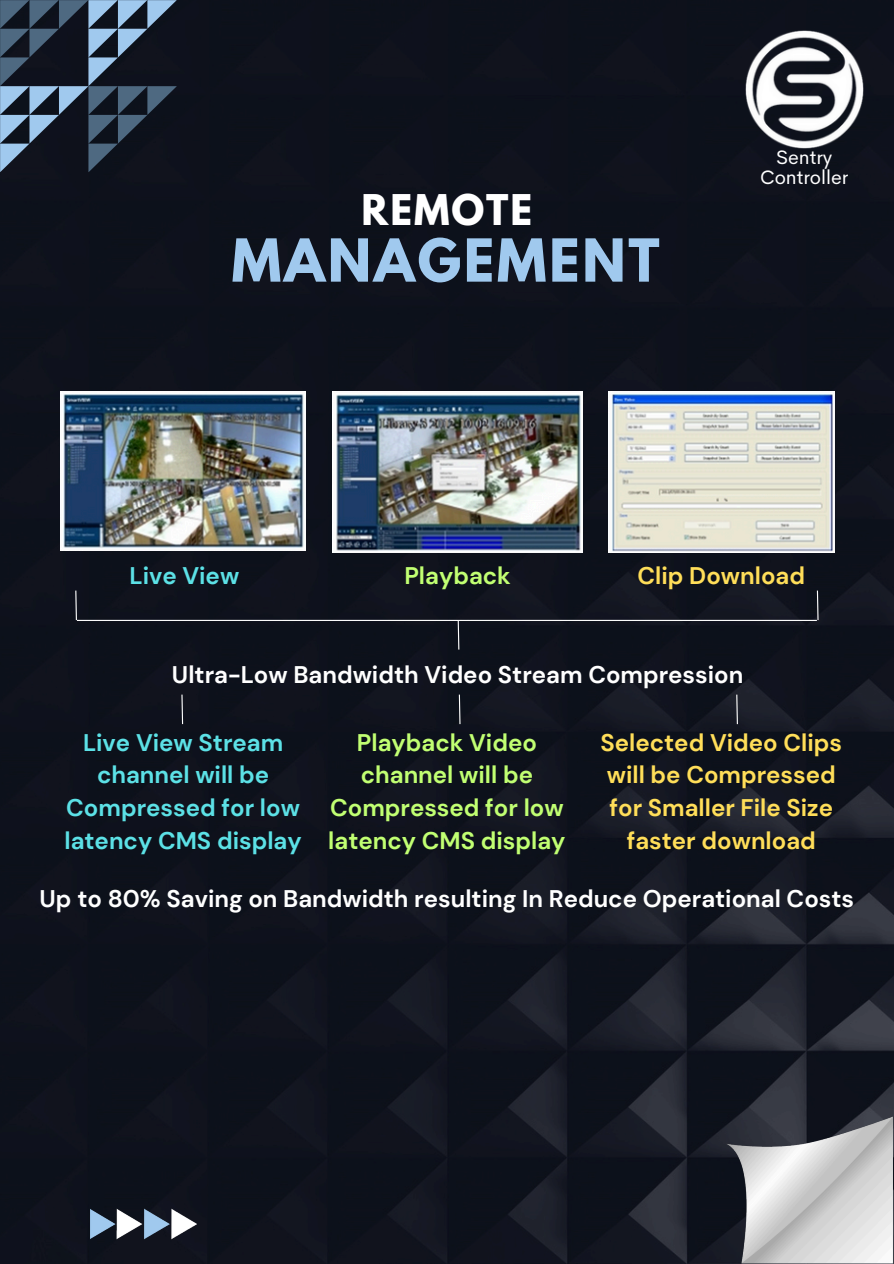
<style>
.page{position:relative;width:894px;height:1264px;background:#fff}
.page>*{position:absolute;margin:0;border:0;box-sizing:border-box;transform-origin:0 0}
.t1{font:700 52.5px "League Spartan";letter-spacing:.05em;color:#a0c9ee}
.t2{font:700 37.5px "League Spartan";letter-spacing:.05em;color:#fff}
.t3{font:700 24px "DM Sans";color:#fff}
.t4{font:700 24px/32.7px "DM Sans";color:#ffde59;text-align:center}
.t5{font:700 24px/32.7px "DM Sans";color:#5ce1e6;text-align:center}
.t6{font:700 24px/32.7px "DM Sans";color:#c1ff72;text-align:center}
.t7{font:19.5px/20.2px "Cerebri Sans";color:#fff;text-align:center}
</style>
<div class="page">
<img style="left:0;top:0;width:893px;height:1263px">
<img style="left:82px;top:1201px;width:123px;height:45px">
<img style="left:718px;top:1109px;width:175px;height:154px">
<svg style="left:0;top:0;width:177px;height:172px;background:#303e4f"></svg>
<img style="left:745px;top:30px;width:118px;height:119px">
<img style="left:60px;top:392px;width:245px;height:158px">
<img style="left:333px;top:392px;width:249px;height:161px">
<img style="left:608px;top:392px;width:225px;height:161px">
<hr style="left:77px;top:620px;width:739px;height:1px;background:#fff">
<svg style="left:816px;top:589px;width:2px;height:32px"></svg>
<svg style="left:75px;top:589px;width:2px;height:32px"></svg>
<svg style="left:457px;top:619px;width:3px;height:31px"></svg>
<svg style="left:181px;top:693px;width:3px;height:32px"></svg>
<svg style="left:458px;top:693px;width:3px;height:32px"></svg>
<svg style="left:735px;top:693px;width:3px;height:32px"></svg>
<p class="t2" style="left:361px;top:191px;width:172px">REMOTE</p>
<p class="t1" style="left:231px;top:234px;width:429px">MANAGEMENT</p>
<p class="t7" style="left:759px;top:147px;width:90px">Sentry<br>Controller</p>
<h3 class="t5" style="left:129px;top:559px;width:111px">Live View</h3>
<h3 class="t6" style="left:404px;top:559px;width:108px">Playback</h3>
<p class="t4" style="left:637px;top:559px;width:169px">Clip Download</p>
<h3 class="t3" style="left:172px;top:658px;width:572px">Ultra-Low Bandwidth Video Stream Compression</h3>
<h3 class="t5" style="left:64px;top:726px;width:239px">Live View Stream channel will be<br>Compressed for low latency CMS display</h3>
<h3 class="t6" style="left:328px;top:726px;width:239px">Playback Video channel will be<br>Compressed for low latency CMS display</h3>
<h3 class="t4" style="left:600px;top:726px;width:243px">Selected Video Clips will be Compressed for Smaller File Size faster download</h3>
<h3 class="t3" style="left:40px;top:883px;width:815px">Up to 80% Saving on Bandwidth resulting In Reduce Operational Costs</h3>
</div>
